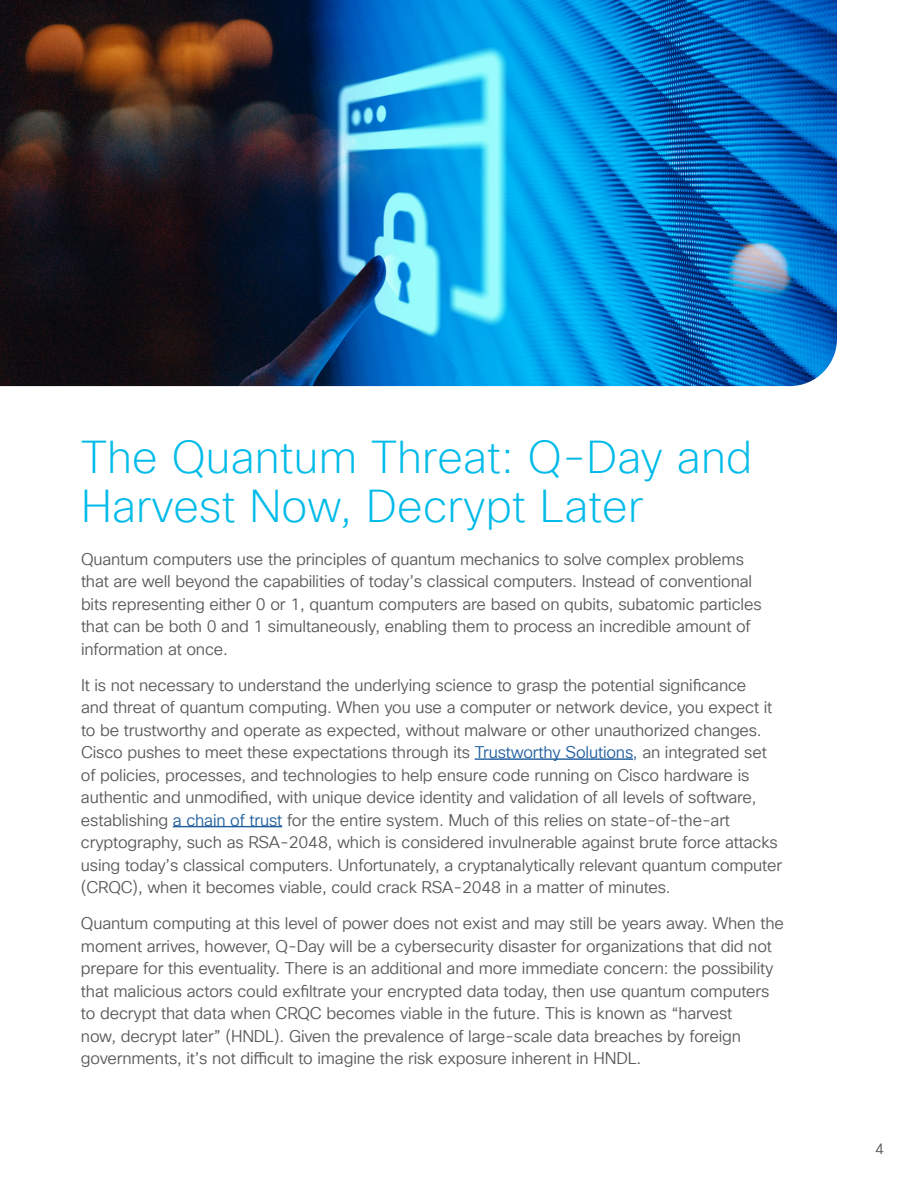
<style>
.page{position:relative;width:918px;height:1188px;background:#fff}
.page>*{position:absolute;margin:0;border:0;box-sizing:border-box;transform-origin:0 0}
.t1{font:200 45px/49.5px "Cisco Sans TT";letter-spacing:.005em;color:#00bbe9}
.t2{font:16.5px/22.5px "Cisco Sans TT Light";letter-spacing:-.01em;color:#58595b}
.t3{font:15px "Cisco Sans TT Light";color:#58595b}
.s1{color:#215e9e}
</style>
<div class="page">
<hr style="left:475px;top:758px;width:158px;height:2px;background:#215e9e">
<hr style="left:173px;top:826px;width:109px;height:1px;background:#215e9e">
<img style="left:0;top:0;width:837px;height:386px">
<h1 class="t1" style="left:81px;top:433px;width:673px">The Quantum Threat: Q-Day and<br>Harvest Now, Decrypt Later</h1>
<p class="t2" style="left:81px;top:548px;width:682px">Quantum computers use the principles of quantum mechanics to solve complex problems that are well beyond the capabilities of today’s classical computers. Instead of conventional bits representing either 0 or 1, quantum computers are based on qubits, subatomic particles that can be both 0 and 1 simultaneously, enabling them to process an incredible amount of information at once.</p>
<p class="t2" style="left:81px;top:674px;width:703px">It is not necessary to understand the underlying science to grasp the potential significance<br>and threat of quantum computing. When you use a computer or network device, you expect it to be trustworthy and operate as expected, without malware or other unauthorized changes.<br>Cisco pushes to meet these expectations through its <span class="s1">Trustworthy Solutions,</span> an integrated set of policies, processes, and technologies to help ensure code running on Cisco hardware is authentic and unmodified, with unique device identity and validation of all levels of software, establishing <span class="s1">a chain of trust</span> for the entire system. Much of this relies on state-of-the-art cryptography, such as RSA-2048, which is considered invulnerable against brute force attacks using today’s classical computers. Unfortunately, a cryptanalytically relevant quantum computer (CRQC), when it becomes viable, could crack RSA-2048 in a matter of minutes.</p>
<p class="t2" style="left:81px;top:913px;width:704px">Quantum computing at this level of power does not exist and may still be years away. When the moment arrives, however, Q-Day will be a cybersecurity disaster for organizations that did not prepare for this eventuality. There is an additional and more immediate concern: the possibility that malicious actors could exfiltrate your encrypted data today, then use quantum computers to decrypt that data when CRQC becomes viable in the future. This is known as “harvest<br>now, decrypt later” (HNDL). Given the prevalence of large-scale data breaches by foreign governments, it’s not difficult to imagine the risk exposure inherent in HNDL.</p>
<p class="t3" style="left:875px;top:1139px;width:10px">4</p>
</div>
